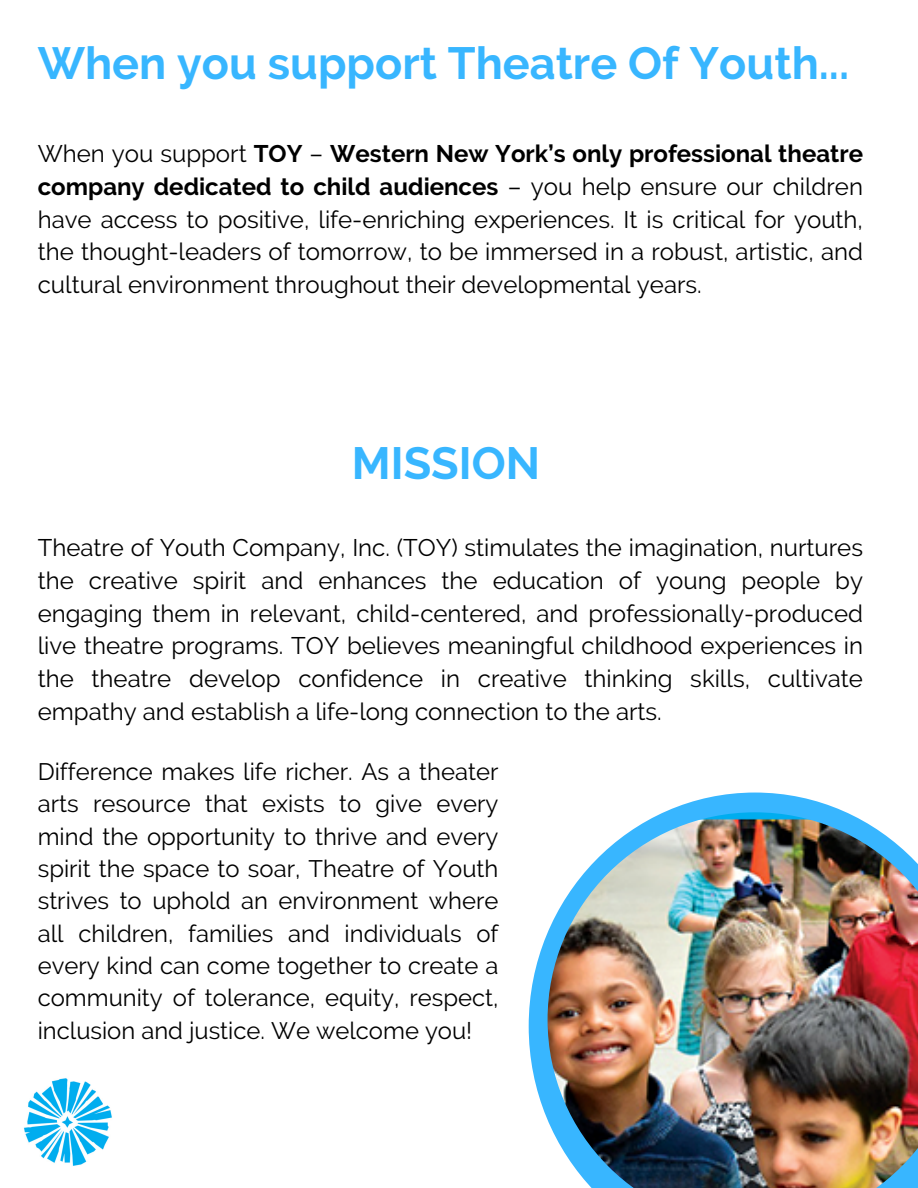
<style>
.page{position:relative;width:918px;height:1188px;background:#fff}
.page>*{position:absolute;margin:0;border:0;box-sizing:border-box;transform-origin:0 0}
.t1{font:700 45px "Raleway";color:#38b6ff}
.t2{font:24px/32.7px "Raleway";color:#000;text-align:justify}
.t3{font:23.85px/32.4px "Raleway";color:#000;text-align:justify}
.s1{font-weight:700}
</style>
<div class="page">
<svg style="left:529px;top:793px;width:316px;height:328px"></svg>
<img style="left:548px;top:812px;width:370px;height:376px">
<img style="left:22px;top:1077px;width:91px;height:91px;border-radius:50%">
<p class="t1" style="left:38px;top:37px;width:813px">When you support Theatre Of Youth...</p>
<p class="t2" style="left:38px;top:138px;width:827px">When you support <span class="s1">TOY</span> – <span class="s1">Western New York’s only professional theatre company dedicated to child audiences</span> – you help ensure our children have access to positive, life-enriching experiences. It is critical for youth, the thought-leaders of tomorrow, to be immersed in a robust, artistic, and cultural environment throughout their developmental years.</p>
<p class="t1" style="left:352px;top:437px;width:190px">MISSION</p>
<p class="t2" style="left:38px;top:532px;width:827px">Theatre of Youth Company, Inc. (TOY) stimulates the imagination, nurtures the creative spirit and enhances the education of young people by engaging them in relevant, child-centered, and professionally-produced live theatre programs. TOY believes meaningful childhood experiences in the theatre develop confidence in creative thinking skills, cultivate empathy and establish a life-long connection to the arts.</p>
<p class="t3" style="left:38px;top:755px;width:462px">Difference makes life richer. As a theater arts resource that exists to give every mind the opportunity to thrive and every spirit the space to soar, Theatre of Youth strives to uphold an environment where all children, families and individuals of every kind can come together to create a community of tolerance, equity, respect, inclusion and justice. We welcome you!</p>
</div>
